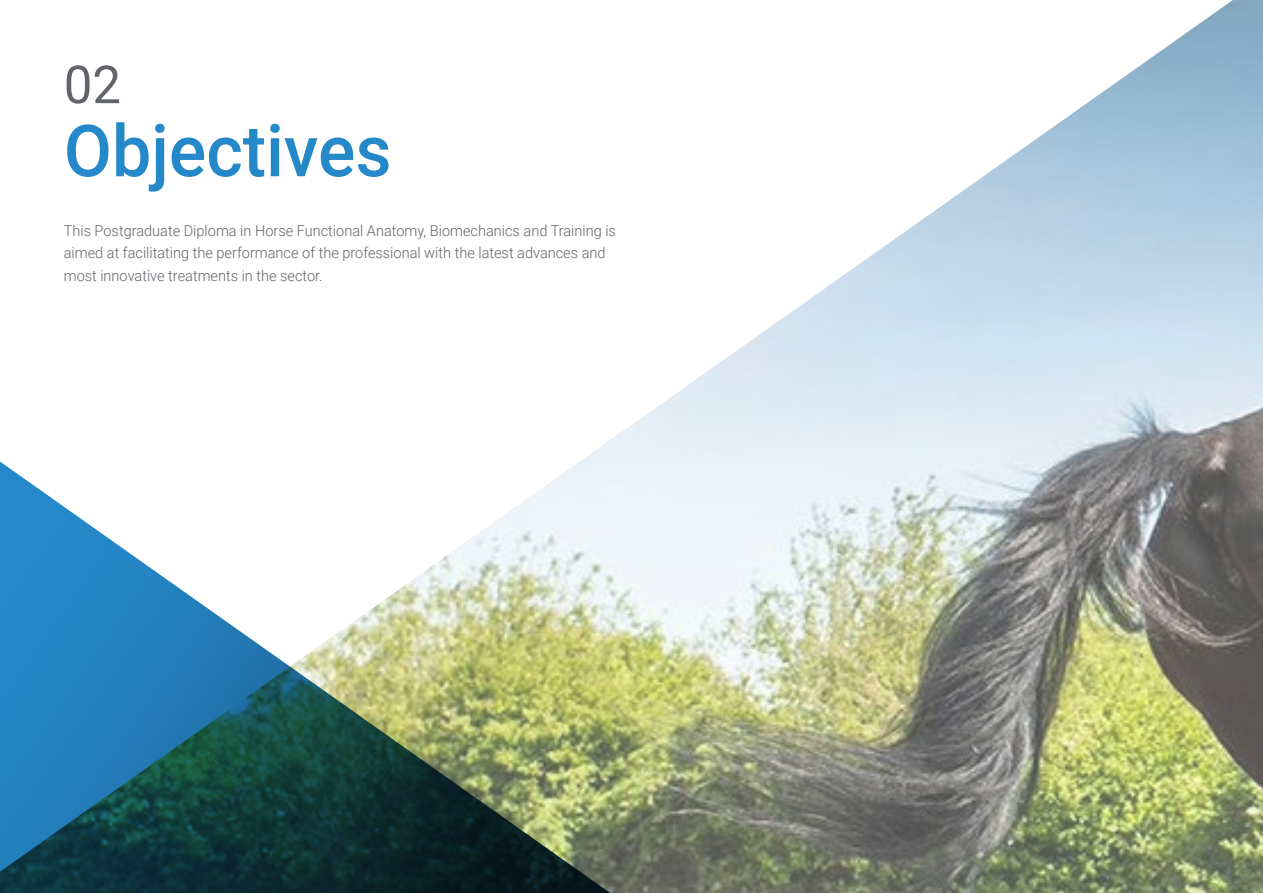
<style>
.page{position:relative;width:1263px;height:893px;background:#fff}
.page>*{position:absolute;margin:0;border:0;box-sizing:border-box;transform-origin:0 0}
.t1{font:500 72px "Roboto";color:#2488c9}
.t2{font:52.5px "Roboto";color:#61646a}
.t3{font:300 15px/22.5px "Roboto";color:#61646a}
</style>
<div class="page">
<img style="left:602px;top:0;width:661px;height:893px">
<svg style="left:0;top:446px;width:640px;height:447px"></svg>
<h2 class="t2" style="left:64px;top:48px;width:59px">02</h2>
<h1 class="t1" style="left:64px;top:100px;width:329px">Objectives</h1>
<p class="t3" style="left:64px;top:218px;width:554px">This Postgraduate Diploma in Horse Functional Anatomy, Biomechanics and Training is aimed at facilitating the performance of the professional with the latest advances and most innovative treatments in the sector.</p>
</div>
